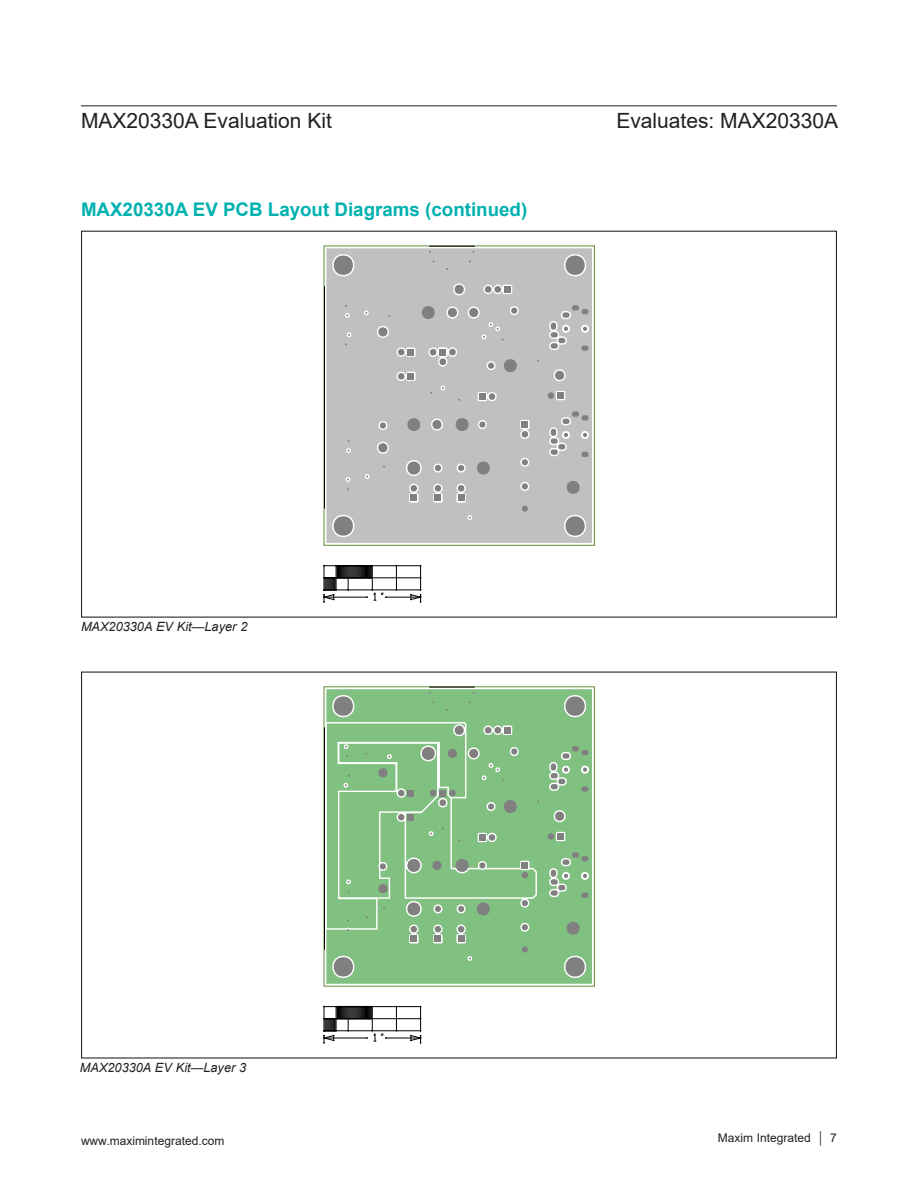
<style>
.page{position:relative;width:918px;height:1188px;background:#fff}
.page>*{position:absolute;margin:0;border:0;box-sizing:border-box;transform-origin:0 0}
.t1{font:21px "Arial";color:#231f20}
.H1{font:700 18.75px "Arial";color:#00b1b0}
.Caption_-_Figures{font:italic 12.75px "Arial";color:#231f20}
.t2{font:12px "Arial";color:#231f20}
</style>
<div class="page">
<hr style="left:81px;top:105px;width:756px;height:1px;background:#231f20">
<hr style="left:429px;top:246px;width:46px;height:1px;background:#000">
<hr style="left:324px;top:287px;width:1px;height:221px;background:#000">
<hr style="left:386px;top:597px;width:35px;height:1px;background:#000">
<svg style="left:396px;top:566px;width:1px;height:25px"></svg>
<hr style="left:324px;top:577px;width:97px;height:1px;background:#000">
<hr style="left:324px;top:565px;width:97px;height:1px;background:#000">
<svg style="left:410px;top:565px;width:12px;height:38px"></svg>
<hr style="left:324px;top:589px;width:97px;height:1px;background:#000">
<div style="left:326px;top:248px;width:266px;height:295px;background:#c0c0c0"></div>
<svg style="left:565px;top:481px;width:17px;height:13px"></svg>
<svg style="left:547px;top:392px;width:8px;height:7px"></svg>
<svg style="left:502px;top:359px;width:17px;height:13px"></svg>
<svg style="left:521px;top:506px;width:8px;height:6px"></svg>
<svg style="left:475px;top:462px;width:17px;height:13px"></svg>
<svg style="left:453px;top:418px;width:18px;height:13px"></svg>
<svg style="left:420px;top:306px;width:17px;height:13px"></svg>
<svg style="left:405px;top:418px;width:17px;height:13px"></svg>
<div style="left:479px;top:393px;width:7px;height:7px;background:#808080"></div>
<svg style="left:478px;top:422px;width:8px;height:6px"></svg>
<svg style="left:562px;top:256px;width:26px;height:19px"></svg>
<svg style="left:550px;top:305px;width:40px;height:46px;background:#bebebe"></svg>
<svg style="left:562px;top:516px;width:26px;height:20px"></svg>
<svg style="left:550px;top:411px;width:40px;height:46px;background:#bebebe"></svg>
<svg style="left:330px;top:256px;width:26px;height:19px"></svg>
<svg style="left:330px;top:516px;width:26px;height:20px"></svg>
<svg style="left:446px;top:308px;width:13px;height:9px"></svg>
<svg style="left:429px;top:349px;width:28px;height:16px"></svg>
<svg style="left:377px;top:327px;width:12px;height:9px"></svg>
<svg style="left:323px;top:565px;width:64px;height:38px"></svg>
<hr style="left:429px;top:687px;width:46px;height:1px;background:#000">
<hr style="left:324px;top:728px;width:1px;height:221px;background:#000">
<hr style="left:386px;top:1038px;width:35px;height:1px;background:#000">
<svg style="left:396px;top:1007px;width:1px;height:23px"></svg>
<hr style="left:324px;top:1018px;width:97px;height:1px;background:#000">
<hr style="left:324px;top:1006px;width:97px;height:1px;background:#000">
<svg style="left:410px;top:1006px;width:12px;height:38px"></svg>
<hr style="left:324px;top:1030px;width:97px;height:1px;background:#000">
<div style="left:326px;top:689px;width:266px;height:295px;background:#80c080"></div>
<svg style="left:565px;top:922px;width:17px;height:13px"></svg>
<svg style="left:547px;top:833px;width:8px;height:7px"></svg>
<svg style="left:521px;top:946px;width:8px;height:7px"></svg>
<svg style="left:562px;top:696px;width:26px;height:20px"></svg>
<svg style="left:550px;top:746px;width:40px;height:46px;background:#90be90"></svg>
<svg style="left:562px;top:957px;width:26px;height:20px"></svg>
<svg style="left:550px;top:852px;width:40px;height:46px;background:#90be90"></svg>
<svg style="left:330px;top:696px;width:26px;height:20px"></svg>
<svg style="left:330px;top:957px;width:26px;height:20px"></svg>
<svg style="left:327px;top:724px;width:209px;height:218px;background:#8cc28c"></svg>
<svg style="left:323px;top:1006px;width:64px;height:38px"></svg>
<h1 class="t1" style="left:81px;top:107px;width:252px">MAX20330A Evaluation Kit</h1>
<h1 class="t1" style="left:616px;top:107px;width:223px">Evaluates: MAX20330A</h1>
<p class="H1" style="left:81px;top:196px;width:448px">MAX20330A EV PCB Layout Diagrams (continued)</p>
<p class="Caption_-_Figures" style="left:81px;top:619px;width:168px">MAX20330A EV Kit—Layer 2</p>
<p class="Caption_-_Figures" style="left:80px;top:1059px;width:168px">MAX20330A EV Kit—Layer 3</p>
<p class="t2" style="left:81px;top:1132px;width:145px">www.maximintegrated.com</p>
<p class="t2" style="left:718px;top:1129px;width:121px">Maxim Integrated │ 7</p>
</div>
